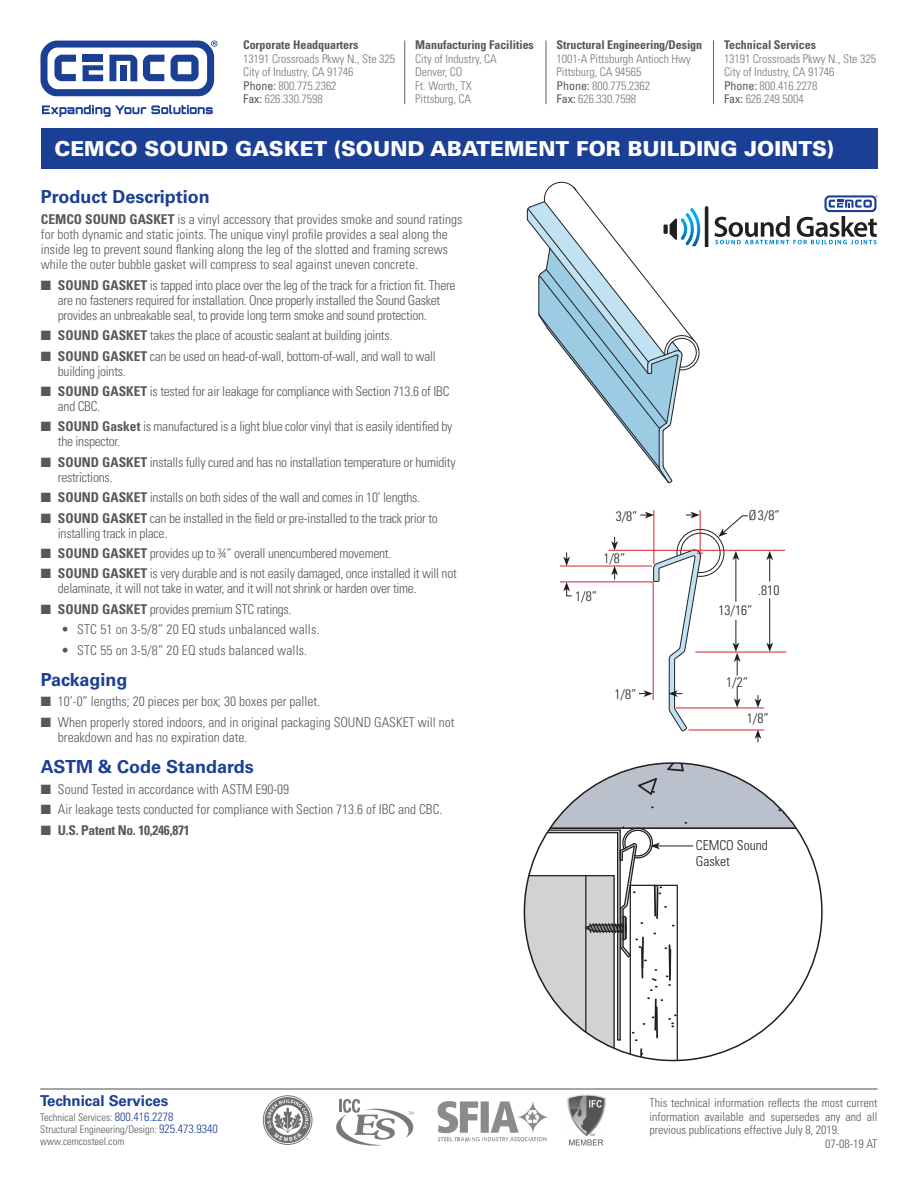
<style>
.page{position:relative;width:918px;height:1188px;background:#fff}
.page>*{position:absolute;margin:0;border:0;box-sizing:border-box;transform-origin:0 0}
.t1{font:900 20.7px "Univers LT Std";color:#fff}
.t2{font:700 18px "Univers LT Std";color:#1b3f94}
.t3{font:700 15px "Univers LT Std";letter-spacing:-.005em;color:#1b3f94}
.t4{font:300 condensed 13.65px/16.4px "Univers LT Std";color:#231f20}
.t5{font:300 condensed 13.5px/15px "Univers LT Std";letter-spacing:-.02em;color:#57585a}
.t6{font:300 condensed 13.5px/15px "Univers LT Std";color:#57585a}
.t7{font:300 condensed 13.5px "Univers LT Std";letter-spacing:.01em;color:#57585a}
.t8{font:700 condensed 13.5px "Univers LT Std";letter-spacing:-.02em;color:#57585a}
.t9{font:300 condensed 12px/13.5px "Univers LT Std";letter-spacing:-.005em;color:#76787b}
.t10{font:300 condensed 12px "Univers LT Std";color:#57585a}
.t11{font:700 condensed 12px "Univers LT Std";letter-spacing:-.005em;color:#57585a}
.t12{font:300 condensed 10.5px/12px "Univers LT Std";color:#57585a}
.s1{font-weight:400;color:#57585a}
.s2{font-weight:700}
.s3{font-size:12px;color:#1b3f94}
</style>
<div class="page">
<hr style="left:40px;top:1088px;width:837px;height:2px;background:#888a8d">
<div style="left:41px;top:128px;width:837px;height:41px;background:#1b3f94"></div>
<svg style="left:42px;top:105px;width:171px;height:12px"></svg>
<svg style="left:40px;top:40px;width:177px;height:56px"></svg>
<hr style="left:405px;top:40px;width:1px;height:64px;background:#616164">
<hr style="left:546px;top:40px;width:1px;height:64px;background:#616164">
<hr style="left:713px;top:40px;width:1px;height:64px;background:#616164">
<svg style="left:336px;top:1099px;width:78px;height:47px"></svg>
<svg style="left:263px;top:1095px;width:49px;height:50px"></svg>
<img style="left:437px;top:1101px;width:111px;height:41px">
<img style="left:568px;top:1095px;width:37px;height:51px">
<svg style="left:714px;top:195px;width:164px;height:49px"></svg>
<svg style="left:550px;top:763px;width:247px;height:65px;fill:#bac1cd"></svg>
<hr style="left:524px;top:828px;width:298px;height:1px;background:#231f20">
<svg style="left:666px;top:765px;width:19px;height:8px"></svg>
<svg style="left:636px;top:777px;width:22px;height:19px"></svg>
<svg style="left:779px;top:809px;width:6px;height:5px"></svg>
<hr style="left:658px;top:846px;width:35px;height:1px;background:#231f20">
<svg style="left:524px;top:827px;width:154px;height:234px"></svg>
<svg style="left:527px;top:182px;width:181px;height:302px"></svg>
<hr style="left:609px;top:550px;width:176px;height:1px;background:#d1232a">
<hr style="left:695px;top:652px;width:91px;height:1px;background:#d1232a">
<hr style="left:676px;top:708px;width:88px;height:1px;background:#d1232a">
<hr style="left:688px;top:730px;width:76px;height:1px;background:#d1232a">
<hr style="left:700px;top:510px;width:1px;height:47px;background:#d1232a">
<hr style="left:654px;top:510px;width:1px;height:54px;background:#d1232a">
<svg style="left:766px;top:551px;width:7px;height:31px"></svg>
<svg style="left:755px;top:695px;width:6px;height:13px"></svg>
<svg style="left:755px;top:730px;width:6px;height:12px"></svg>
<hr style="left:769px;top:598px;width:1px;height:47px;background:#231f20">
<svg style="left:766px;top:643px;width:7px;height:9px"></svg>
<svg style="left:560px;top:512px;width:188px;height:220px"></svg>
<p class="t11" style="left:243px;top:38px;width:117px">Corporate Headquarters</p>
<p class="t9" style="left:243px;top:52px;width:154px">13191 Crossroads Pkwy N., Ste 325<br>City of Industry, CA 91746<br><span class="s1">Phone:</span> 800.775.2362<br><span class="s1">Fax:</span> 626.330.7598</p>
<p class="t11" style="left:415px;top:38px;width:120px">Manufacturing Facilities</p>
<p class="t9" style="left:415px;top:52px;width:83px">City of Industry, CA<br>Denver, CO<br>Ft. Worth, TX<br>Pittsburg, CA</p>
<p class="t11" style="left:557px;top:38px;width:147px">Structural Engineering/Design</p>
<p class="t9" style="left:557px;top:52px;width:136px">1001-A Pittsburgh Antioch Hwy<br>Pittsburg, CA 94565<br><span class="s1">Phone:</span> 800.775.2362<br><span class="s1">Fax:</span> 626.330.7598</p>
<p class="t11" style="left:724px;top:38px;width:94px">Technical Services</p>
<p class="t9" style="left:724px;top:52px;width:154px">13191 Crossroads Pkwy N., Ste 325<br>City of Industry, CA 91746<br><span class="s1">Phone:</span> 800.416.2278<br><span class="s1">Fax:</span> 626.249.5004</p>
<h1 class="t1" style="left:54px;top:136px;width:781px">CEMCO SOUND GASKET (SOUND ABATEMENT FOR BUILDING JOINTS)</h1>
<h2 class="t2" style="left:41px;top:186px;width:170px">Product Description</h2>
<p class="t6" style="left:41px;top:212px;width:423px"><span class="s2">CEMCO SOUND GASKET</span> is a vinyl accessory that provides smoke and sound ratings for both dynamic and static joints. The unique vinyl profile provides a seal along the inside leg to prevent sound flanking along the leg of the slotted and framing screws while the outer bubble gasket will compress to seal against uneven concrete.</p>
<p class="t5" style="left:58px;top:278px;width:399px;text-indent:-17px">■ <span class="s2">SOUND GASKET</span> is tapped into place over the leg of the track for a friction fit. There are no fasteners required for installation. Once properly installed the Sound Gasket provides an unbreakable seal, to provide long term smoke and sound protection.</p>
<p class="t5" style="left:41px;top:328px;width:353px">■ <span class="s2">SOUND GASKET</span> takes the place of acoustic sealant at building joints.</p>
<p class="t5" style="left:58px;top:348px;width:379px;text-indent:-17px">■ <span class="s2">SOUND GASKET</span> can be used on head-of-wall, bottom-of-wall, and wall to wall building joints.</p>
<p class="t5" style="left:58px;top:384px;width:393px;text-indent:-17px">■ <span class="s2">SOUND GASKET</span> is tested for air leakage for compliance with Section 713.6 of IBC and CBC.</p>
<p class="t5" style="left:58px;top:419px;width:396px;text-indent:-17px">■ <span class="s2">SOUND Gasket</span> is manufactured is a light blue color vinyl that is easily identified by the inspector.</p>
<p class="t5" style="left:58px;top:455px;width:399px;text-indent:-17px">■ <span class="s2">SOUND GASKET</span> installs fully cured and has no installation temperature or humidity restrictions.</p>
<p class="t5" style="left:41px;top:490px;width:381px">■ <span class="s2">SOUND GASKET</span> installs on both sides of the wall and comes in 10’ lengths.</p>
<p class="t5" style="left:58px;top:510px;width:381px;text-indent:-17px">■ <span class="s2">SOUND GASKET</span> can be installed in the field or pre-installed to the track prior to installing track in place.</p>
<p class="t5" style="left:41px;top:546px;width:352px">■ <span class="s2">SOUND GASKET</span> provides up to ¾” overall unencumbered movement.</p>
<p class="t5" style="left:58px;top:566px;width:400px;text-indent:-17px">■ <span class="s2">SOUND GASKET</span> is very durable and is not easily damaged, once installed it will not delaminate, it will not take in water, and it will not shrink or harden over time.</p>
<p class="t5" style="left:41px;top:602px;width:252px">■ <span class="s2">SOUND GASKET</span> provides premium STC ratings.</p>
<p class="t7" style="left:61px;top:621px;width:260px">• STC 51 on 3-5/8” 20 EQ studs unbalanced walls.</p>
<p class="t7" style="left:61px;top:642px;width:248px">• STC 55 on 3-5/8” 20 EQ studs balanced walls.</p>
<h2 class="t2" style="left:41px;top:669px;width:88px">Packaging</h2>
<p class="t6" style="left:41px;top:694px;width:281px">■ 10’-0” lengths; 20 pieces per box; 30 boxes per pallet.</p>
<p class="t6" style="left:58px;top:715px;width:398px;text-indent:-17px">■ When properly stored indoors, and in original packaging SOUND GASKET will not breakdown and has no expiration date.</p>
<h2 class="t2" style="left:41px;top:757px;width:214px">ASTM &amp; Code Standards</h2>
<p class="t6" style="left:41px;top:782px;width:250px">■ Sound Tested in accordance with ASTM E90-09</p>
<p class="t6" style="left:41px;top:802px;width:403px">■ Air leakage tests conducted for compliance with Section 713.6 of IBC and CBC.</p>
<p class="t8" style="left:41px;top:822px;width:150px">■ U.S. Patent No. 10,246,871</p>
<p class="t4" style="left:616px;top:508px;width:23px">3/8”</p>
<p class="t4" style="left:749px;top:507px;width:32px">Ø3/8”</p>
<p class="t4" style="left:603px;top:550px;width:23px">1/8”</p>
<p class="t4" style="left:758px;top:582px;width:23px">.810</p>
<p class="t4" style="left:575px;top:588px;width:23px">1/8”</p>
<p class="t4" style="left:718px;top:602px;width:36px">13/16”</p>
<p class="t4" style="left:726px;top:674px;width:23px">1/2”</p>
<p class="t4" style="left:615px;top:686px;width:23px">1/8”</p>
<p class="t4" style="left:747px;top:710px;width:23px">1/8”</p>
<p class="t3" style="left:40px;top:1092px;width:129px">Technical Services</p>
<p class="t12" style="left:40px;top:1112px;width:179px">Technical Services: <span class="s3">800.416.2278<br></span>Structural Engineering/Design: <span class="s3">925.473.9340 </span>www.cemcosteel.com</p>
<p class="t4" style="left:696px;top:837px;width:73px">CEMCO Sound<br>Gasket</p>
<p class="t10" style="left:649px;top:1096px;width:230px">This technical information reflects the most current</p>
<p class="t10" style="left:649px;top:1109px;width:230px">information available and supersedes any and all</p>
<p class="t10" style="left:649px;top:1123px;width:192px">previous publications effective July 8, 2019.</p>
<p class="t10" style="left:825px;top:1136px;width:54px">07-08-19 AT</p>
</div>
